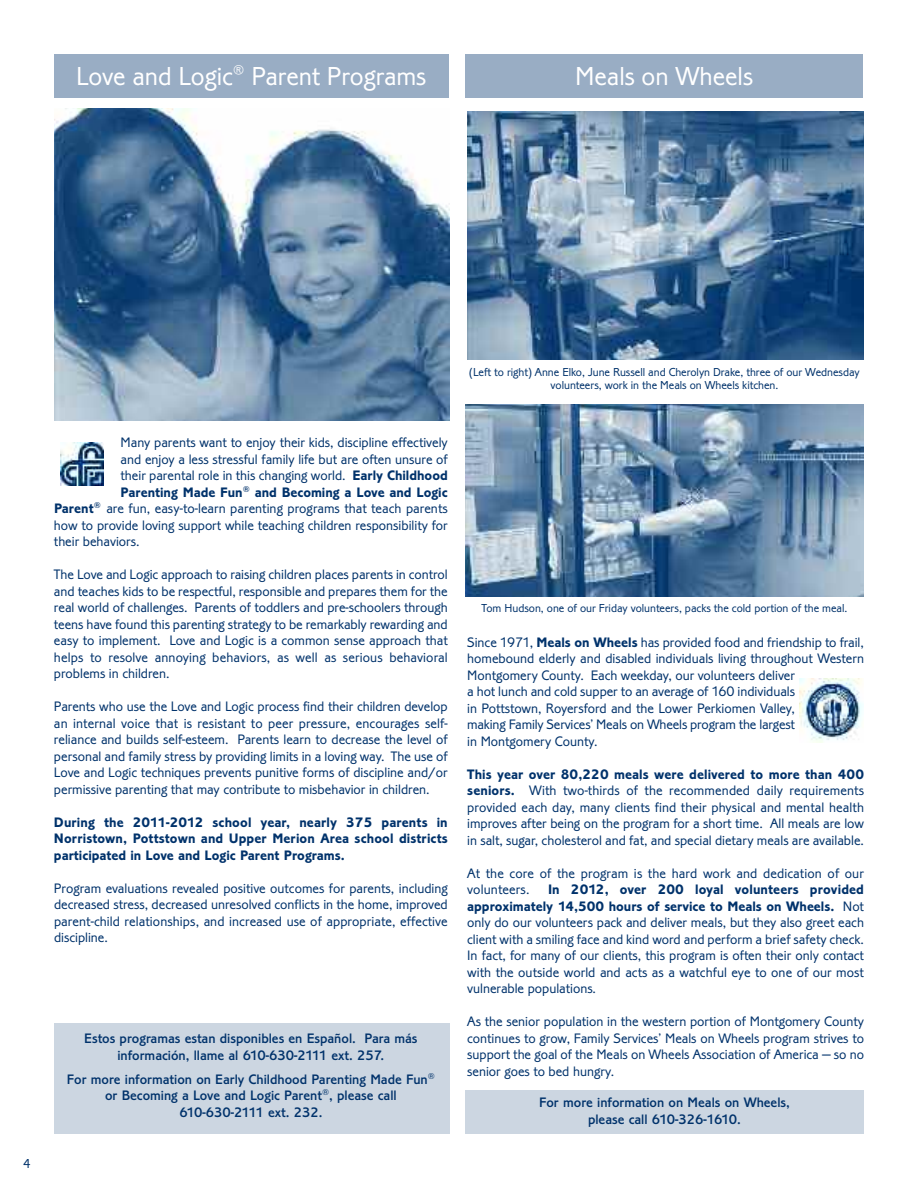
<style>
.page{position:relative;width:918px;height:1188px;background:#fff}
.page>*{position:absolute;margin:0;border:0;box-sizing:border-box;transform-origin:0 0}
.t1{font:300 27px "Corinthian EF";color:#fff}
.t2{font:300 14.25px/16.5px "Corinthian EF";color:#00326b;text-align:justify}
.t3{font:500 14.25px/16.5px "Corinthian EF";color:#00326b;text-align:center}
.t4{font:700 14.25px/16.5px "Corinthian EF";color:#00326b;text-align:justify}
.t5{font:300 13.5px "Corinthian EF";color:#00326b}
.t6{font:300 12px/13.5px "Corinthian EF";color:#00326b;text-align:center}
.s1{font-weight:700}
</style>
<div class="page">
<div style="left:54px;top:54px;width:395px;height:44px;background:#99adc4"></div>
<div style="left:54px;top:1023px;width:395px;height:111px;background:#ccd6e1"></div>
<img style="left:54px;top:108px;width:395px;height:313px">
<div style="left:465px;top:54px;width:398px;height:44px;background:#99adc4"></div>
<img style="left:467px;top:111px;width:397px;height:249px">
<img style="left:60px;top:442px;width:44px;height:43px">
<img style="left:799px;top:679px;width:65px;height:63px">
<div style="left:466px;top:1090px;width:398px;height:44px;background:#ccd6e1"></div>
<img style="left:465px;top:404px;width:399px;height:192px">
<h1 class="t1" style="left:76px;top:67px;width:352px">Love and Logic® Parent Programs</h1>
<h1 class="t1" style="left:575px;top:67px;width:179px">Meals on Wheels</h1>
<p class="t5" style="left:23px;top:1159px;width:9px">4</p>
<p class="t2" style="left:121px;top:436px;width:329px">Many parents want to enjoy their kids, discipline effectively</p>
<p class="t2" style="left:121px;top:452px;width:329px">and enjoy a less stressful family life but are often unsure of</p>
<p class="t2" style="left:121px;top:469px;width:329px">their parental role in this changing world. <span class="s1">Early Childhood</span></p>
<p class="t4" style="left:121px;top:485px;width:329px">Parenting Made Fun® and Becoming a Love and Logic</p>
<p class="t2" style="left:54px;top:502px;width:395px"><span class="s1">Parent®</span> are fun, easy-to-learn parenting programs that teach parents</p>
<p class="t2" style="left:54px;top:518px;width:395px">how to provide loving support while teaching children responsibility for</p>
<p class="t2" style="left:54px;top:535px;width:87px">their behaviors.</p>
<p class="t2" style="left:54px;top:568px;width:395px">The Love and Logic approach to raising children places parents in control and teaches kids to be respectful, responsible and prepares them for the real world of challenges. Parents of toddlers and pre-schoolers through teens have found this parenting strategy to be remarkably rewarding and easy to implement. Love and Logic is a common sense approach that helps to resolve annoying behaviors, as well as serious behavioral problems in children.</p>
<p class="t2" style="left:54px;top:700px;width:395px">Parents who use the Love and Logic process find their children develop an internal voice that is resistant to peer pressure, encourages self&shy;reliance and builds self-esteem. Parents learn to decrease the level of personal and family stress by providing limits in a loving way. The use of Love and Logic techniques prevents punitive forms of discipline and/or permissive parenting that may contribute to misbehavior in children.</p>
<p class="t4" style="left:54px;top:815px;width:395px">During the 2011-2012 school year, nearly 375 parents in Norristown, Pottstown and Upper Merion Area school districts participated in Love and Logic Parent Programs.</p>
<p class="t2" style="left:54px;top:881px;width:395px">Program evaluations revealed positive outcomes for parents, including decreased stress, decreased unresolved conflicts in the home, improved parent-child relationships, and increased use of appropriate, effective discipline.</p>
<p class="t3" style="left:84px;top:1032px;width:335px">Estos programas estan disponibles en Español. Para más información, llame al 610-630-2111 ext. 257.</p>
<p class="t3" style="left:67px;top:1072px;width:369px">For more information on Early Childhood Parenting Made Fun® or Becoming a Love and Logic Parent®, please call<br>610-630-2111 ext. 232.</p>
<p class="t6" style="left:469px;top:366px;width:392px">(Left to right) Anne Elko, June Russell and Cherolyn Drake, three of our Wednesday volunteers, work in the Meals on Wheels kitchen.</p>
<p class="t6" style="left:482px;top:602px;width:367px">Tom Hudson, one of our Friday volunteers, packs the cold portion of the meal.</p>
<p class="t2" style="left:467px;top:635px;width:398px;text-align:left">Since 1971, <span class="s1">Meals on Wheels</span> has provided food and friendship to frail, homebound elderly and disabled individuals living throughout Western Montgomery County. Each weekday, our volunteers deliver<br>a hot lunch and cold supper to an average of 160 individuals<br>in Pottstown, Royersford and the Lower Perkiomen Valley,<br>making Family Services’ Meals on Wheels program the largest<br>in Montgomery County.</p>
<p class="t2" style="left:467px;top:767px;width:398px"><span class="s1">This year over 80,220 meals were delivered to more than 400 seniors.</span> With two-thirds of the recommended daily requirements provided each day, many clients find their physical and mental health improves after being on the program for a short time. All meals are low in salt, sugar, cholesterol and fat, and special dietary meals are available.</p>
<p class="t2" style="left:467px;top:866px;width:398px">At the core of the program is the hard work and dedication of our volunteers.</p>
<p class="t2" style="left:467px;top:883px;width:398px;text-indent:81px"><span class="s1">In 2012, over 200 loyal volunteers provided approximately 14,500 hours of service to Meals on Wheels.</span> Not only do our volunteers pack and deliver meals, but they also greet each client with a smiling face and kind word and perform a brief safety check.<br>In fact, for many of our clients, this program is often their only contact with the outside world and acts as a watchful eye to one of our most vulnerable populations.</p>
<p class="t2" style="left:467px;top:1015px;width:398px">As the senior population in the western portion of Montgomery County continues to grow, Family Services’ Meals on Wheels program strives to support the goal of the Meals on Wheels Association of America — so no senior goes to bed hungry.</p>
<p class="t3" style="left:539px;top:1096px;width:252px">For more information on Meals on Wheels, please call 610-326-1610.</p>
</div>
